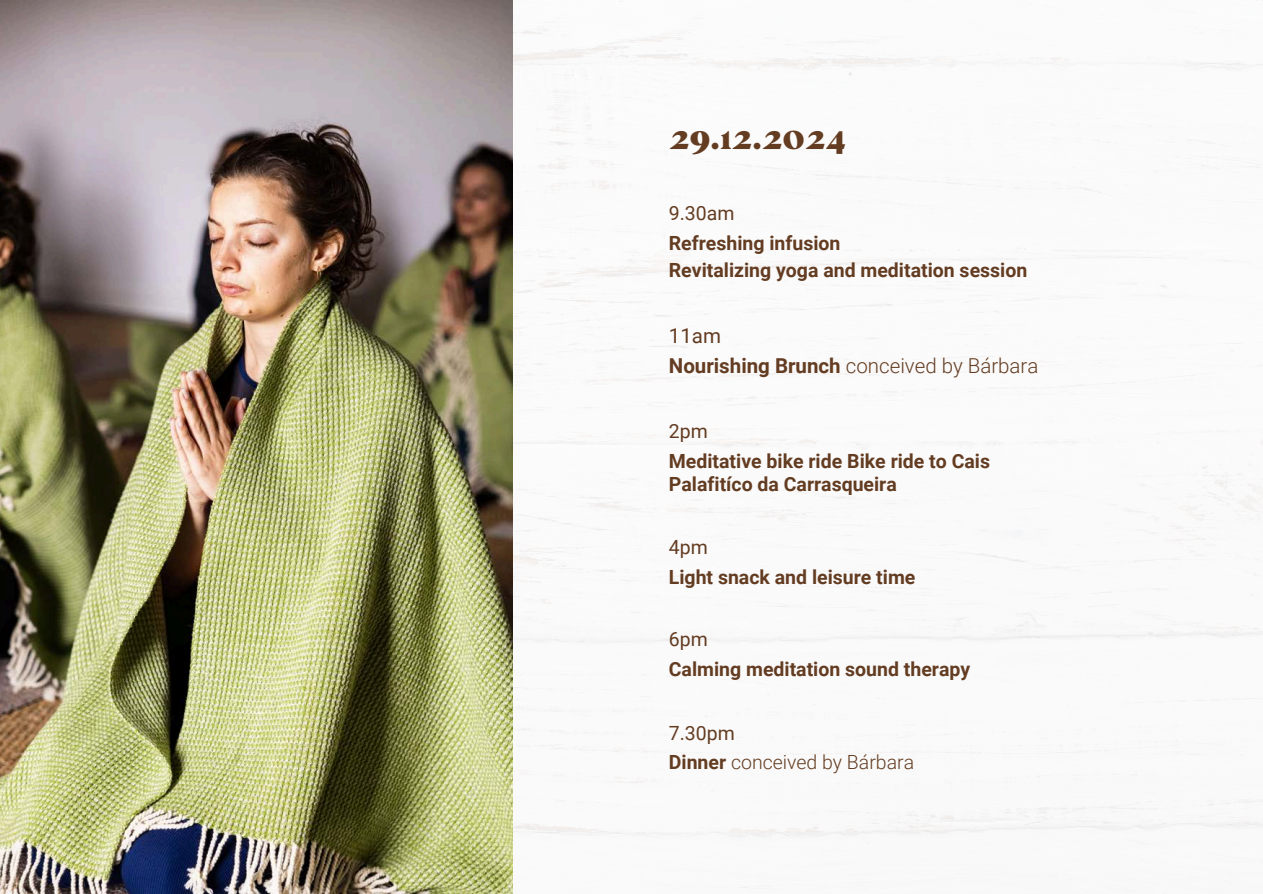
<style>
.page{position:relative;width:1263px;height:894px;background:#fff}
.page>*{position:absolute;margin:0;border:0;box-sizing:border-box;transform-origin:0 0}
.t1{font:900 35.4px "Postmans Serif";color:#633c21}
.t2{font:300 20.55px "Roboto";color:#633c21}
.t3{font:20.55px "Roboto";color:#633c21}
.t4{font:700 19.5px "Roboto";color:#633c21}
.t5{font:300 19.5px "Roboto";color:#633c21}
.t6{font:19.5px "Roboto";color:#633c21}
.s1{font-weight:700}
</style>
<div class="page">
<img style="left:0;top:0;width:513px;height:893px">
<p class="t1" style="left:669px;top:120px;width:178px">29.12.2024</p>
<p class="t6" style="left:669px;top:202px;width:67px">9.30am</p>
<p class="t4" style="left:669px;top:232px;width:173px">Refreshing infusion</p>
<h1 class="t4" style="left:669px;top:259px;width:360px">Revitalizing yoga and meditation session</h1>
<p class="t3" style="left:669px;top:323px;width:54px">11am</p>
<p class="t2" style="left:669px;top:354px;width:371px"><span class="s1">Nourishing Brunch</span> conceived by Bárbara</p>
<p class="t6" style="left:669px;top:419px;width:40px">2pm</p>
<p class="t4" style="left:669px;top:450px;width:323px">Meditative bike ride Bike ride to Cais</p>
<p class="t4" style="left:669px;top:472px;width:229px">Palafitíco da Carrasqueira</p>
<p class="t6" style="left:669px;top:536px;width:40px">4pm</p>
<p class="t4" style="left:669px;top:565px;width:248px">Light snack and leisure time</p>
<h2 class="t6" style="left:669px;top:628px;width:40px">6pm</h2>
<p class="t4" style="left:669px;top:657px;width:303px">Calming meditation sound therapy</p>
<p class="t6" style="left:669px;top:721px;width:67px">7.30pm</p>
<p class="t5" style="left:669px;top:750px;width:247px"><span class="s1">Dinner</span> conceived by Bárbara</p>
</div>
